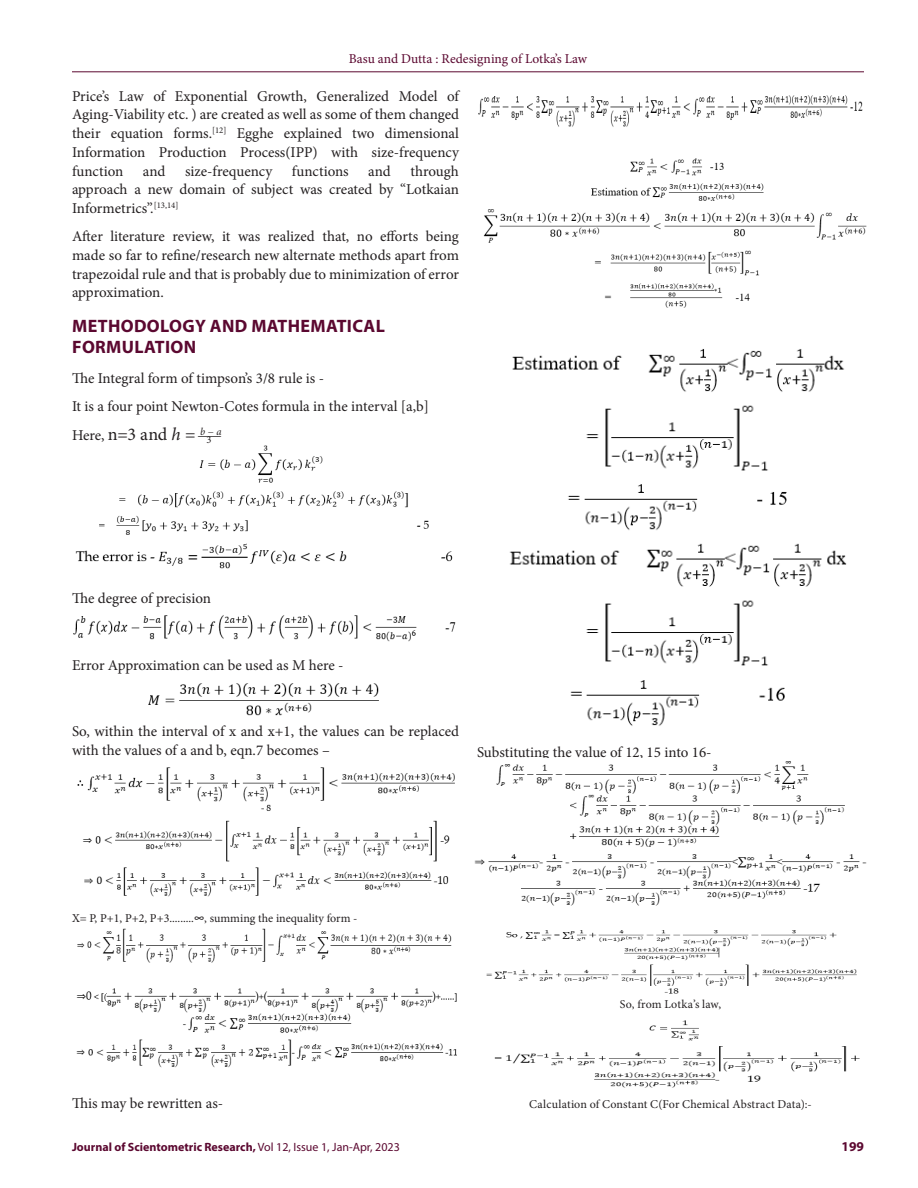
<style>
.page{position:relative;width:918px;height:1188px;background:#fff}
.page>*{position:absolute;margin:0;border:0;box-sizing:border-box;transform-origin:0 0}
.Heading_1{font:700 18px/21px "Myriad Pro";letter-spacing:.02em;color:#5b0830}
.Body_text{font:18px "Minion Pro";color:#231f20}
.Body_text-2{font:15px/18.8px "Minion Pro";color:#231f20;text-align:justify}
.Body_text__FO{font:15px "Minion Pro";color:#231f20}
.t1{font:13.5px "Minion Pro";color:#5b0830}
.t2{font:700 13.5px "Myriad Pro";color:#5b0830}
.Equation{font:12px "Minion Pro";letter-spacing:.015em;color:#231f20}
.t3{font:700 12px "Myriad Pro";color:#5b0830}
.Body_text-3{font:12px "Minion Pro";color:#231f20}
.Body_text-4{font:10.5px "Minion Pro";color:#231f20}
.s1{font-size:15px}
.s2{font-style:italic}
.s3{font-family:"Calibri"}
.s4{font-weight:400}
</style>
<div class="page">
<hr style="left:72px;top:72px;width:792px;height:1px;background:#5b0830">
<img style="left:75px;top:445px;width:378px;height:124px">
<img style="left:73px;top:615px;width:383px;height:27px">
<img style="left:148px;top:683px;width:231px;height:33px">
<img style="left:77px;top:767px;width:378px;height:130px">
<img style="left:76px;top:928px;width:381px;height:140px">
<img style="left:478px;top:95px;width:385px;height:32px">
<img style="left:483px;top:158px;width:384px;height:150px">
<img style="left:509px;top:349px;width:338px;height:377px">
<img style="left:474px;top:761px;width:393px;height:145px">
<img style="left:486px;top:930px;width:371px;height:64px">
<img style="left:494px;top:1020px;width:366px;height:68px">
<p class="t1" style="left:349px;top:50px;width:240px">Basu and Dutta : Redesigning of Lotka’s Law</p>
<p class="Body_text-2" style="left:72px;top:86px;width:389px">Price’s Law of Exponential Growth, Generalized Model of Aging-Viability etc. ) are created as well as some of them changed their equation forms.<sup>[12]</sup> Egghe explained two dimensional Information Production Process(IPP) with size-frequency function</p>
<p class="Body_text-2" style="left:72px;top:162px;width:389px;text-indent:338px">through approach a new domain of subject was created by “Lotkaian Informetrics”.<sup>[13,14]</sup></p>
<p class="Body_text-2" style="left:72px;top:227px;width:389px">After literature review, it was realized that, no efforts being made so far to refine/research new alternate methods apart from trapezoidal rule and that is probably due to minimization of error approximation.</p>
<p class="Heading_1" style="left:72px;top:315px;width:314px">METHODOLOGY AND MATHEMATICAL<br>FORMULATION</p>
<p class="Body_text__FO" style="left:72px;top:368px;width:254px">The Integral form of timpson’s 3/8 rule is -</p>
<p class="Body_text-2" style="left:72px;top:397px;width:358px">It is a four point Newton-Cotes formula in the interval [a,b]</p>
<p class="Body_text" style="left:72px;top:422px;width:151px"><span class="s1">Here,</span> n=3 and <span class="s2">h</span> = <sup>_</sup><sup>b</sup> <sup>−</sup> <sup>a</sup></p>
<p class="Body_text-2" style="left:143px;top:162px;width:24px">and</p>
<p class="Body_text-2" style="left:185px;top:162px;width:89px">size-frequency</p>
<p class="Body_text-2" style="left:292px;top:162px;width:58px">functions</p>
<p class="Body_text-2" style="left:368px;top:162px;width:24px">and</p>
<p class="Body_text-4" style="left:207px;top:432px;width:7px">3</p>
<p class="Body_text-2" style="left:72px;top:589px;width:141px">The degree of precision</p>
<p class="Body_text-2" style="left:72px;top:655px;width:273px">Error Approximation can be used as M here -</p>
<p class="Body_text-2" style="left:72px;top:721px;width:389px;line-height:19.5px">So, within the interval of x and x+1, the values can be replaced with the values of a and b, eqn.7 becomes –</p>
<p class="Body_text-2" style="left:477px;top:743px;width:236px">Substituting the value of 12, 15 into 16-</p>
<p class="Body_text-3" style="left:72px;top:910px;width:287px">X= P, P+1, P+2, P+3.........<span class="s3">∞</span>, summing the inequality form -</p>
<p class="Body_text-2" style="left:72px;top:1094px;width:153px">This may be rewritten as-</p>
<p class="Equation" style="left:620px;top:996px;width:103px">So, from Lotka’s law,</p>
<p class="Equation" style="left:529px;top:1096px;width:284px">Calculation of Constant C(For Chemical Abstract Data):-</p>
<p class="t3" style="left:72px;top:1139px;width:329px">Journal of Scientometric Research, <span class="s4">Vol 12, Issue 1, Jan-Apr, 2023</span></p>
<p class="t2" style="left:842px;top:1137px;width:24px">199</p>
</div>
